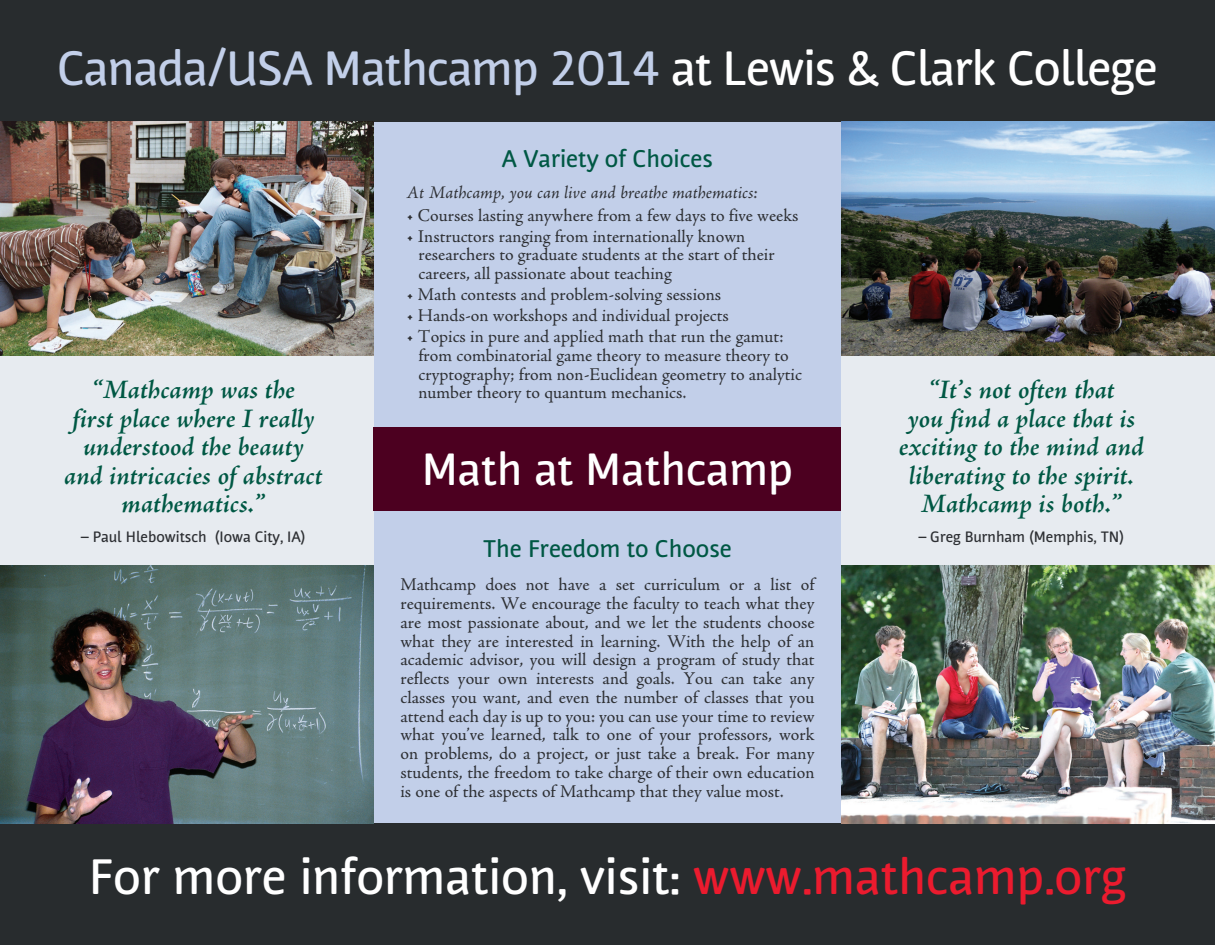
<style>
.page{position:relative;width:1215px;height:945px;background:#fff}
.page>*{position:absolute;margin:0;border:0;box-sizing:border-box;transform-origin:0 0}
.t1{font:500 49.5px "Nuvo OT";color:#fff}
.t2{font:500 48px "Nuvo OT";letter-spacing:-.02em;color:#c2cfe9}
.t3{font:500 45px "Nuvo OT";color:#fff}
.t4{font:italic 600 27px/28.5px "Adobe Jenson Pro";color:#005844;text-align:center}
.t5{font:500 24px "Nuvo OT";color:#005844}
.t6{font:18px/18.8px "Adobe Jenson Pro";color:#2d2f33}
.t7{font:italic 18px "Adobe Jenson Pro";color:#2d2f33}
.t8{font:500 15px "Nuvo OT";color:#2d2f33}
.s1{color:#fff}
.s2{color:#eb1b2e}
</style>
<div class="page">
<div style="left:374px;top:118px;width:468px;height:706px;background:#c2cfe9"></div>
<div style="left:842px;top:355px;width:373px;height:210px;background:#e7ebf0"></div>
<div style="left:0;top:355px;width:374px;height:210px;background:#e7ebf0"></div>
<div style="left:374px;top:427px;width:468px;height:84px;background:#4c0020"></div>
<div style="left:0;top:0;width:1215px;height:122px;background:#282c2e"></div>
<div style="left:0;top:824px;width:1215px;height:121px;background:#282c2e"></div>
<img style="left:842px;top:122px;width:373px;height:233px">
<img style="left:842px;top:565px;width:373px;height:258px">
<img style="left:0;top:565px;width:374px;height:259px">
<img style="left:0;top:122px;width:374px;height:233px">
<h2 class="t2" style="left:57px;top:39px;width:1102px">Canada/USA Mathcamp 2014 <span class="s1">at Lewis &amp; Clark College</span></h2>
<h3 class="t5" style="left:502px;top:145px;width:213px">A Variety of Choices</h3>
<p class="t7" style="left:406px;top:182px;width:353px">At Mathcamp, you can live and breathe mathematics:</p>
<p class="t6" style="left:406px;top:206px;width:393px">• Courses lasting anywhere from a few days to five weeks</p>
<p class="t6" style="left:419px;top:227px;width:358px;text-indent:-12px">• Instructors ranging from internationally known researchers to graduate students at the start of their careers, all passionate about teaching</p>
<p class="t6" style="left:406px;top:285px;width:316px">• Math contests and problem-solving sessions</p>
<p class="t6" style="left:406px;top:306px;width:324px">• Hands-on workshops and individual projects</p>
<p class="t6" style="left:419px;top:327px;width:385px;text-indent:-12px">• Topics in pure and applied math that run the gamut: from combinatorial game theory to measure theory to cryptography; from non-Euclidean geometry to analytic</p>
<h3 class="t4" style="left:92px;top:377px;width:205px">“Mathcamp was the</h3>
<p class="t6" style="left:419px;top:384px;width:269px">number theory to quantum mechanics.</p>
<h3 class="t4" style="left:64px;top:406px;width:260px">first place where I really understood the beauty and intricacies of abstract mathematics.”</h3>
<p class="t8" style="left:81px;top:528px;width:226px">– Paul Hlebowitsch (Iowa City, IA)</p>
<h3 class="t3" style="left:422px;top:442px;width:373px">Math at Mathcamp</h3>
<h3 class="t5" style="left:483px;top:534px;width:250px">The Freedom to Choose</h3>
<p class="t6" style="left:400px;top:576px;width:416px;text-align:justify">Mathcamp does not have a set curriculum or a list of requirements. We encourage the faculty to teach what they are most passionate about, and we let the students choose what they are interested in learning. With the help of an academic advisor, you will design a program of study that reflects your own interests and goals. You can take any classes you want, and even the number of classes that you attend each day is up to you: you can use your time to review what you’ve learned, talk to one of your professors, work on problems, do a project, or just take a break. For many students, the freedom to take charge of their own education is one of the aspects of Mathcamp that they value most.</p>
<h3 class="t4" style="left:899px;top:377px;width:246px">“It’s not often that<br>you find a place that is exciting to the mind and liberating to the spirit.<br>Mathcamp is both.”</h3>
<p class="t8" style="left:919px;top:528px;width:207px">– Greg Burnham (Memphis, TN)</p>
<h1 class="t1" style="left:89px;top:847px;width:1039px">For more information, visit: <span class="s2">www.mathcamp.org</span></h1>
</div>
